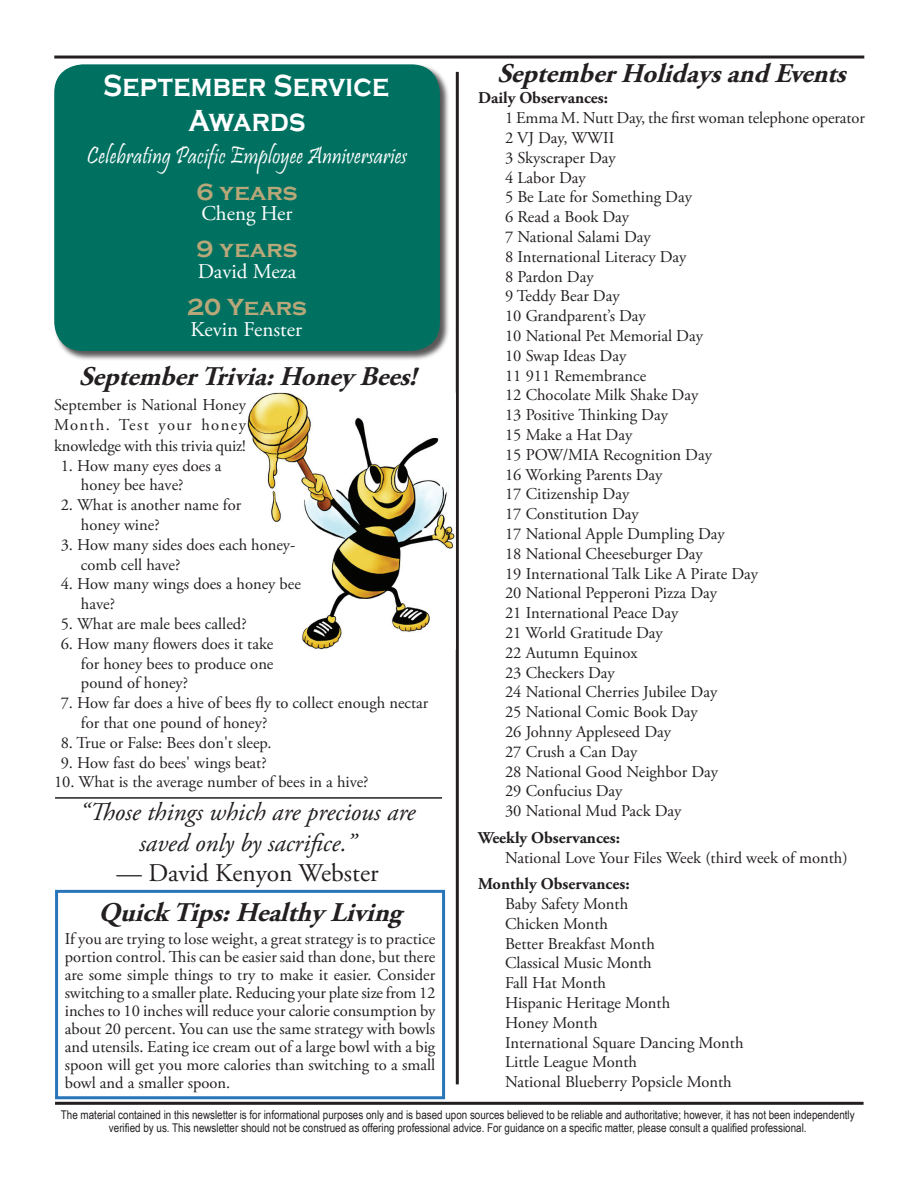
<style>
.page{position:relative;width:918px;height:1188px;background:#fff}
.page>*{position:absolute;margin:0;border:0;box-sizing:border-box;transform-origin:0 0}
.t1{font:700 31.35px/34.2px "Copperplate Gothic";letter-spacing:.01em;color:#fff;text-align:center;scale:.85 1}
.t2{font:italic 700 27px "Adobe Garamond Pro";color:#231f20}
.t3{font:italic 25.5px/30.6px "Adobe Garamond Pro";color:#231f20;text-align:center}
.t4{font:25.5px "Adobe Garamond Pro";color:#231f20}
.t5{font:24.75px "Pristina";letter-spacing:.01em;color:#fff;scale:.91 1}
.t6{font:700 24px "Copperplate Gothic";color:#b8a779}
.t7{font:21px "Adobe Garamond Pro";color:#fff}
.t8{font:16.5px/19.8px "Adobe Garamond Pro";color:#231f20}
.t9{font:700 16.5px "Adobe Garamond Pro";color:#231f20}
.t10{font:12px/13.5px "Arial Narrow";color:#231f20;text-align:center}
</style>
<div class="page">
<hr style="left:55px;top:797px;width:387px;height:2px;background:#231f20">
<div style="left:54px;top:64px;width:395px;height:297px;background:#231f20;opacity:.75"></div>
<div style="left:54px;top:64px;width:386px;height:287px;background:#007161;border-radius:28px"></div>
<hr style="left:55px;top:1102px;width:809px;height:3px;background:#231f20">
<hr style="left:54px;top:56px;width:810px;height:3px;background:#231f20">
<hr style="left:456px;top:72px;width:3px;height:1012px;background:#231f20">
<div style="left:55px;top:890px;width:390px;height:209px;border:3px solid #2876b9"></div>
<img style="left:247px;top:393px;width:209px;height:257px">
<h1 class="t1" style="left:103px;top:69px;width:338px">September Service<br>Awards</h1>
<h3 class="t5" style="left:87px;top:141px;width:354px">Celebrating Pacific Employee Anniversaries</h3>
<h3 class="t6" style="left:197px;top:178px;width:102px">6 years</h3>
<p class="t7" style="left:201px;top:201px;width:93px">Cheng Her</p>
<h3 class="t6" style="left:197px;top:236px;width:102px">9 years</h3>
<p class="t7" style="left:198px;top:259px;width:100px">David Meza</p>
<h3 class="t6" style="left:187px;top:293px;width:121px">20 Years</h3>
<p class="t7" style="left:190px;top:316px;width:113px">Kevin Fenster</p>
<h2 class="t2" style="left:79px;top:360px;width:347px">SeptemberTrivia:Honey Bees!</h2>
<p class="t8" style="left:54px;top:395px;width:193px;line-height:20.5px;text-align:justify">September is National Honey Month. Test your honey knowledge with this trivia quiz!</p>
<p class="t8" style="left:81px;top:456px;width:142px;text-indent:-20px">1. How many eyes does a honey bee have?</p>
<p class="t8" style="left:81px;top:496px;width:162px;text-indent:-20px">2. What is another name for honey wine?</p>
<p class="t8" style="left:81px;top:535px;width:216px;text-indent:-20px">3. How many sides does each honey&shy;comb cell have?</p>
<p class="t8" style="left:81px;top:575px;width:221px;text-indent:-20px">4. How many wings does a honey bee have?</p>
<p class="t8" style="left:61px;top:615px;width:187px">5. What are male bees called?</p>
<p class="t8" style="left:81px;top:634px;width:194px;text-align:justify;text-indent:-20px">6. How many flowers does it take for honey bees to produce one pound of honey?</p>
<p class="t8" style="left:81px;top:694px;width:349px;text-indent:-20px">7. How far does a hive of bees fly to collect enough nectar for that one pound of honey?</p>
<p class="t8" style="left:61px;top:733px;width:213px">8. True or False: Bees don't sleep.</p>
<p class="t8" style="left:61px;top:753px;width:207px">9. How fast do bees' wings beat?</p>
<p class="t8" style="left:54px;top:773px;width:316px">10. What is the average number of bees in a hive?</p>
<h3 class="t3" style="left:80px;top:797px;width:337px">“Those things which are precious are saved only by sacrifice.”</h3>
<h3 class="t4" style="left:116px;top:858px;width:264px">— David Kenyon Webster</h3>
<h2 class="t2" style="left:99px;top:897px;width:313px">QuickTips:Healthy Living</h2>
<p class="t8" style="left:65px;top:930px;width:372px;line-height:18px;text-align:justify">If you are trying to lose weight, a great strategy is to practice portion control. This can be easier said than done, but there are some simple things to try to make it easier. Consider switching to a smaller plate. Reducing your plate size from 12 inches to 10 inches will reduce your calorie consumption by about 20 percent. You can use the same strategy with bowls and utensils. Eating ice cream out of a large bowl with a big spoon will get you more calories than switching to a small bowl and a smaller spoon.</p>
<h2 class="t2" style="left:497px;top:58px;width:358px">SeptemberHolidaysandEvents</h2>
<p class="t9" style="left:478px;top:89px;width:132px">Daily Observances:</p>
<p class="t8" style="left:505px;top:109px;width:361px">1 Emma M. Nutt Day, the first woman telephone operator<br>2 VJ Day, WWII<br>3 Skyscraper Day<br>4 Labor Day<br>5 Be Late for Something Day<br>6 Read a Book Day<br>7 National Salami Day<br>8 International Literacy Day<br>8 Pardon Day<br>9 Teddy Bear Day<br>10 Grandparent’s Day<br>10 National Pet Memorial Day<br>10 Swap Ideas Day<br>11 911 Remembrance<br>12 Chocolate Milk Shake Day<br>13 Positive Thinking Day<br>15 Make a Hat Day<br>15 POW/MIA Recognition Day<br>16 Working Parents Day<br>17 Citizenship Day<br>17 Constitution Day<br>17 National Apple Dumpling Day<br>18 National Cheeseburger Day<br>19 International Talk Like A Pirate Day<br>20 National Pepperoni Pizza Day<br>21 International Peace Day<br>21 World Gratitude Day<br>22 Autumn Equinox<br>23 Checkers Day<br>24 National Cherries Jubilee Day<br>25 National Comic Book Day<br>26 Johnny Appleseed Day<br>27 Crush a Can Day<br>28 National Good Neighbor Day<br>29 Confucius Day<br>30 National Mud Pack Day</p>
<p class="t9" style="left:478px;top:828px;width:143px">Weekly Observances:</p>
<p class="t8" style="left:505px;top:848px;width:344px">National Love Your Files Week (third week of month)</p>
<p class="t9" style="left:478px;top:874px;width:153px">Monthly Observances:</p>
<p class="t8" style="left:505px;top:894px;width:240px">Baby Safety Month<br>Chicken Month<br>Better Breakfast Month<br>Classical Music Month<br>Fall Hat Month<br>Hispanic Heritage Month<br>Honey Month<br>International Square Dancing Month<br>Little League Month<br>National Blueberry Popsicle Month</p>
<p class="t10" style="left:61px;top:1107px;width:795px">The material contained in this newsletter is for informational purposes only and is based upon sources believed to be reliable and authoritative; however, it has not been independently verified by us. This newsletter should not be construed as offering professional advice. For guidance on a specific matter, please consult a qualified professional.</p>
</div>
